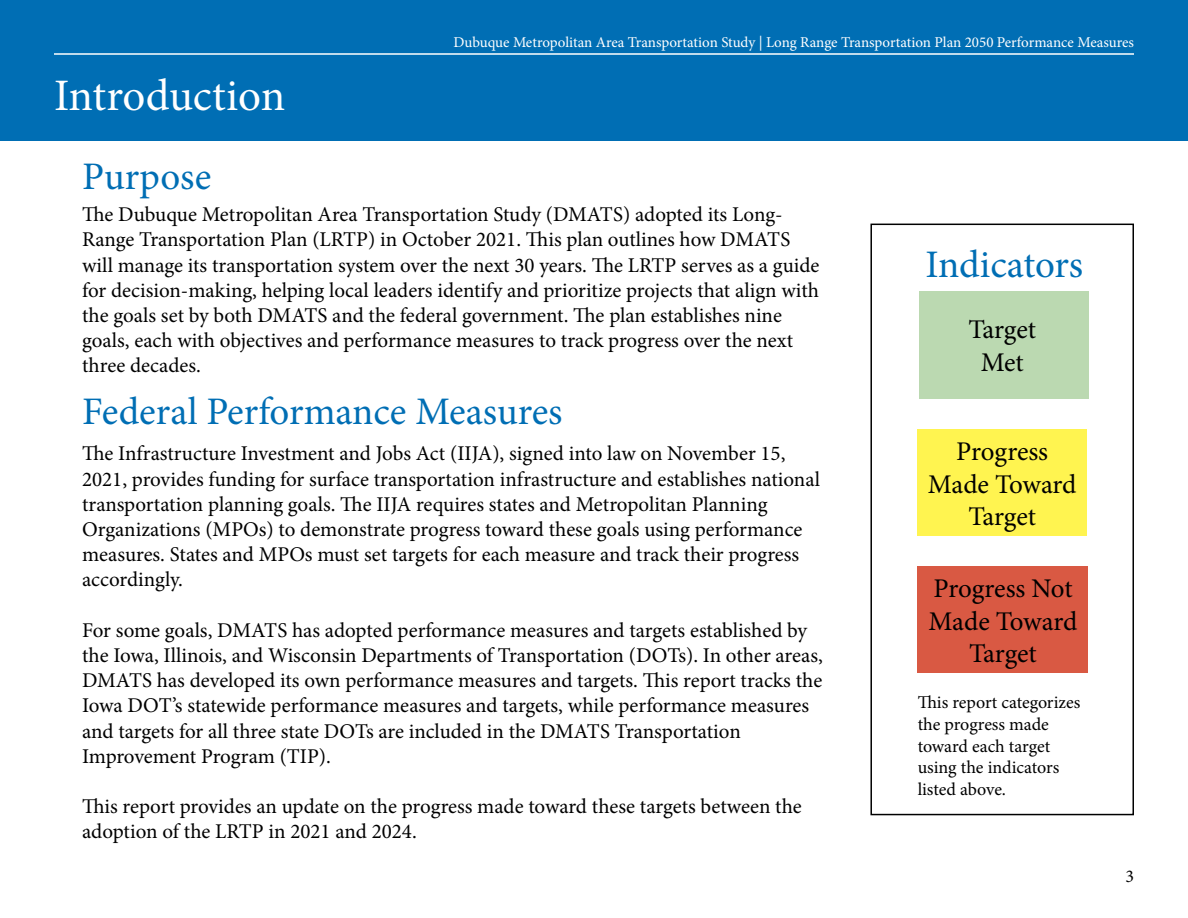
<style>
.page{position:relative;width:1188px;height:918px;background:#fff}
.page>*{position:absolute;margin:0;border:0;box-sizing:border-box;transform-origin:0 0}
.t1{font:45px "Minion Pro";color:#fff}
.t2{font:39px "Minion Pro";color:#006eb4}
.t3{font:27px/32.4px "Minion Pro";letter-spacing:-.01em;color:#000;text-align:center}
.t4{font:21px/25.2px "Minion Pro";color:#000}
.t5{font:18px/21.6px "Minion Pro";letter-spacing:-.005em;color:#000}
.t6{font:15px "Minion Pro";letter-spacing:-.005em;color:#fff}
</style>
<div class="page">
<div style="left:0;top:0;width:1188px;height:141px;background:#006eb4"></div>
<hr style="left:54px;top:53px;width:1080px;height:2px;background:#fff">
<div style="left:918px;top:430px;width:169px;height:106px;background:#fff450"></div>
<div style="left:919px;top:291px;width:169px;height:108px;background:#bbd9b1"></div>
<div style="left:918px;top:567px;width:170px;height:106px;background:#d95943"></div>
<div style="left:870px;top:224px;width:264px;height:591px;border:2px solid #000"></div>
<h1 class="t1" style="left:54px;top:66px;width:233px">Introduction</h1>
<h2 class="t2" style="left:82px;top:151px;width:131px">Purpose</h2>
<p class="t6" style="left:453px;top:32px;width:682px">Dubuque Metropolitan Area Transportation Study | Long Range Transportation Plan 2050 Performance Measures</p>
<p class="t4" style="left:82px;top:202px;width:739px">The Dubuque Metropolitan Area Transportation Study (DMATS) adopted its Long-Range Transportation Plan (LRTP) in October 2021. This plan outlines how DMATS will manage its transportation system over the next 30 years. The LRTP serves as a guide for decision-making, helping local leaders identify and prioritize projects that align with the goals set by both DMATS and the federal government. The plan establishes nine goals, each with objectives and performance measures to track progress over the next three decades.</p>
<h2 class="t2" style="left:82px;top:386px;width:482px">Federal Performance Measures</h2>
<p class="t4" style="left:82px;top:441px;width:739px">The Infrastructure Investment and Jobs Act (IIJA), signed into law on November 15, 2021, provides funding for surface transportation infrastructure and establishes national transportation planning goals. The IIJA requires states and Metropolitan Planning Organizations (MPOs) to demonstrate progress toward these goals using performance measures. States and MPOs must set targets for each measure and track their progress accordingly.</p>
<p class="t4" style="left:82px;top:618px;width:742px">For some goals, DMATS has adopted performance measures and targets established by the Iowa, Illinois, and Wisconsin Departments of Transportation (DOTs). In other areas, DMATS has developed its own performance measures and targets. This report tracks the Iowa DOT’s statewide performance measures and targets, while performance measures and targets for all three state DOTs are included in the DMATS Transportation Improvement Program (TIP).</p>
<p class="t4" style="left:82px;top:794px;width:721px">This report provides an update on the progress made toward these targets between the adoption of the LRTP in 2021 and 2024.</p>
<h2 class="t2" style="left:925px;top:238px;width:159px">Indicators</h2>
<p class="t3" style="left:968px;top:314px;width:69px">Target<br>Met</p>
<p class="t3" style="left:928px;top:435px;width:150px">Progress<br>Made Toward<br>Target</p>
<p class="t3" style="left:929px;top:573px;width:150px">Progress Not<br>Made Toward<br>Target</p>
<p class="t5" style="left:918px;top:692px;width:164px">This report categorizes the progress made toward each target using the indicators listed above.</p>
<p class="t5" style="left:1125px;top:866px;width:10px">3</p>
</div>
